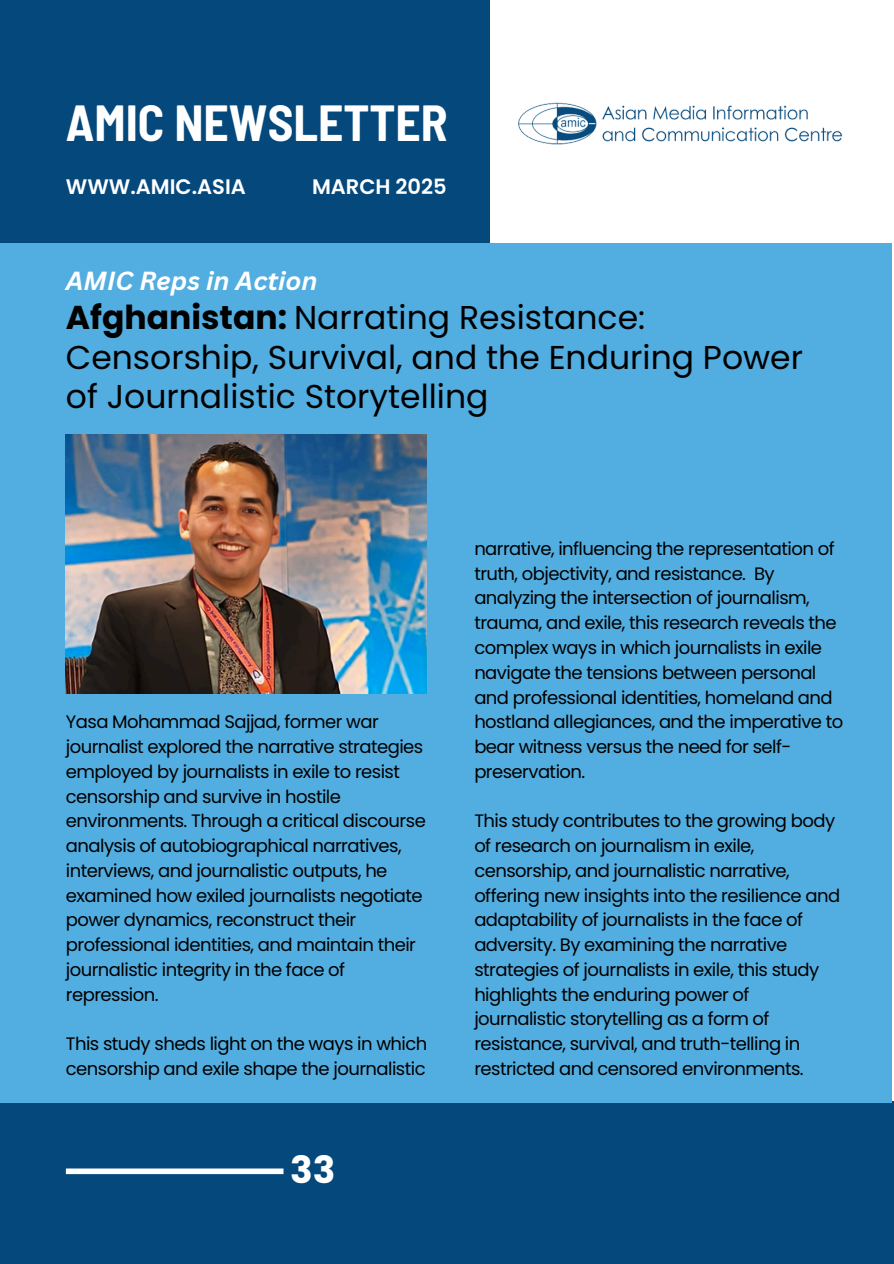
<style>
.page{position:relative;width:894px;height:1264px;background:#fff}
.page>*{position:absolute;margin:0;border:0;box-sizing:border-box;transform-origin:0 0}
.t1{font:700 semi-condensed 49.5px "Barlow";color:#fff}
.t2{font:700 37.5px "Poppins";color:#fff}
.t3{font:33px/39.3px "Poppins";color:#000}
.t4{font:italic 700 25.5px "Canva Sans";color:#fff}
.t5{font:600 21px "Poppins";color:#fff}
.t6{font:18px/24.8px "Poppins";letter-spacing:-.03em;color:#000}
.s1{font-weight:700}
</style>
<div class="page">
<div style="left:0;top:0;width:489px;height:243px;background:#04487c"></div>
<div style="left:0;top:1100px;width:893px;height:163px;background:#04487c"></div>
<div style="left:66px;top:1168px;width:217px;height:6px;background:#fff"></div>
<img style="left:518px;top:102px;width:325px;height:43px">
<div style="left:0;top:243px;width:891px;height:859px;background:#52ade0"></div>
<img style="left:66px;top:435px;width:361px;height:258px">
<h4 class="t1" style="left:66px;top:92px;width:383px">AMIC NEWSLETTER</h4>
<p class="t5" style="left:66px;top:172px;width:181px">WWW.AMIC.ASIA</p>
<h3 class="t5" style="left:312px;top:172px;width:136px">MARCH 2025</h3>
<p class="t4" style="left:66px;top:262px;width:253px">AMIC Reps in Action</p>
<h4 class="t3" style="left:66px;top:298px;width:738px"><span class="s1">Afghanistan:</span> Narrating Resistance:<br>Censorship, Survival, and the Enduring Power of Journalistic Storytelling</h4>
<h2 class="t6" style="left:66px;top:709px;width:361px">Yasa Mohammad Sajjad, former war journalist explored the narrative strategies employed by journalists in exile to resist censorship and survive in hostile environments. Through a critical discourse analysis of autobiographical narratives, interviews, and journalistic outputs, he examined how exiled journalists negotiate power dynamics, reconstruct their professional identities, and maintain their journalistic integrity in the face of repression.</h2>
<p class="t6" style="left:66px;top:1031px;width:363px">This study sheds light on the ways in which censorship and exile shape the journalistic</p>
<h1 class="t2" style="left:290px;top:1143px;width:47px">33</h1>
<p class="t6" style="left:474px;top:536px;width:370px">narrative, influencing the representation of truth, objectivity, and resistance. By analyzing the intersection of journalism, trauma, and exile, this research reveals the complex ways in which journalists in exile navigate the tensions between personal and professional identities, homeland and hostland allegiances, and the imperative to bear witness versus the need for self-</p>
<p class="t6" style="left:474px;top:759px;width:112px">preservation.</p>
<p class="t6" style="left:474px;top:808px;width:367px">This study contributes to the growing body of research on journalism in exile, censorship, and journalistic narrative, offering new insights into the resilience and adaptability of journalists in the face of adversity. By examining the narrative strategies of journalists in exile, this study highlights the enduring power of journalistic storytelling as a form of resistance, survival, and truth-telling in restricted and censored environments.</p>
</div>
